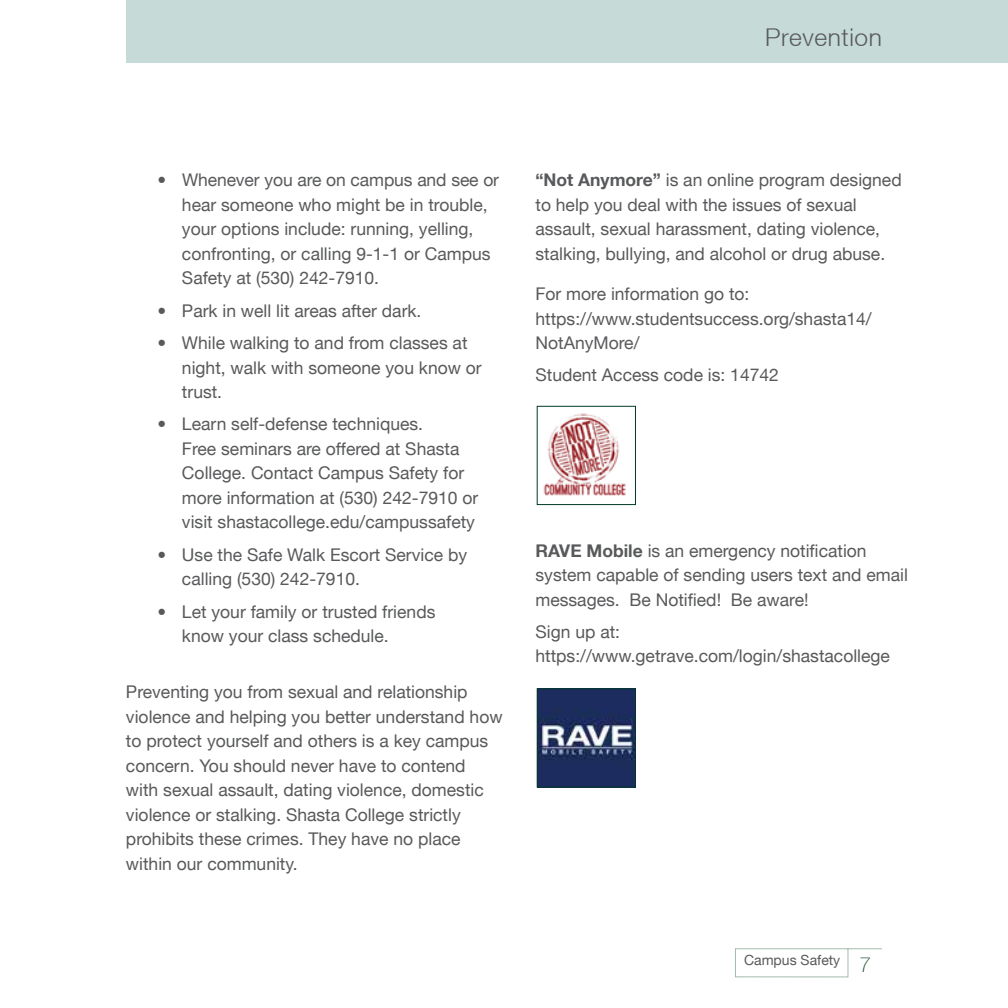
<style>
.page{position:relative;width:1008px;height:1008px;background:#fff}
.page>*{position:absolute;margin:0;border:0;box-sizing:border-box;transform-origin:0 0}
.t1{font:300 24.5px "Helvetica Neue LT";letter-spacing:.025em;color:#58595b}
.t2{font:17.5px/24.5px "Helvetica Neue LT";color:#58595b}
.t3{font:14px "Helvetica Neue LT";color:#58595b}
.s1{font-weight:700}
.s2{font-weight:100;font-size:21px;color:#1d5632}
</style>
<div class="page">
<svg style="left:735px;top:948px;width:147px;height:30px"></svg>
<div style="left:126px;top:0;width:882px;height:63px;background:#c6dad7"></div>
<img style="left:543px;top:413px;width:83px;height:83px">
<div style="left:537px;top:406px;width:99px;height:99px;border:1px solid #003a28"></div>
<img style="left:539px;top:690px;width:95px;height:96px">
<div style="left:537px;top:688px;width:99px;height:100px;border:1px solid #003a28"></div>
<h1 class="t1" style="left:765px;top:22px;width:118px">Prevention</h1>
<p class="t2" style="left:182px;top:168px;width:319px;text-indent:-24px">• Whenever you are on campus and see or hear someone who might be in trouble, your options include: running, yelling, confronting, or calling 9-1-1 or Campus Safety at (530) 242-7910.</p>
<p class="t2" style="left:157px;top:298px;width:265px">• Park in well lit areas after dark.</p>
<p class="t2" style="left:182px;top:330px;width:301px;text-indent:-24px">• While walking to and from classes at night, walk with someone you know or trust.</p>
<p class="t2" style="left:182px;top:412px;width:298px;text-indent:-24px">• Learn self-defense techniques.<br>Free seminars are offered at Shasta College. Contact Campus Safety for more information at (530) 242-7910 or visit shastacollege.edu/campussafety</p>
<p class="t2" style="left:182px;top:542px;width:287px;text-indent:-24px">• Use the Safe Walk Escort Service by calling (530) 242-7910.</p>
<p class="t2" style="left:182px;top:599px;width:255px;text-indent:-24px">• Let your family or trusted friends know your class schedule.</p>
<p class="t2" style="left:126px;top:680px;width:378px">Preventing you from sexual and relationship violence and helping you better understand how to protect yourself and others is a key campus concern. You should never have to contend<br>with sexual assault, dating violence, domestic violence or stalking. Shasta College strictly prohibits these crimes. They have no place within our community.</p>
<p class="t2" style="left:536px;top:168px;width:368px"><span class="s1">“Not Anymore”</span> is an online program designed to help you deal with the issues of sexual assault, sexual harassment, dating violence, stalking, bullying, and alcohol or drug abuse.</p>
<p class="t2" style="left:536px;top:281px;width:338px">For more information go to: https://www.studentsuccess.org/shasta14/<br>NotAnyMore/</p>
<p class="t2" style="left:536px;top:362px;width:245px">Student Access code is: 14742</p>
<p class="t2" style="left:536px;top:538px;width:374px"><span class="s1">RAVE Mobile</span> is an emergency notification system capable of sending users text and email messages. Be Notified! Be aware!</p>
<p class="t2" style="left:536px;top:619px;width:356px">Sign up at: https://www.getrave.com/login/shastacollege</p>
<p class="t3" style="left:744px;top:952px;width:129px">Campus Safety <span class="s2">7</span></p>
</div>
